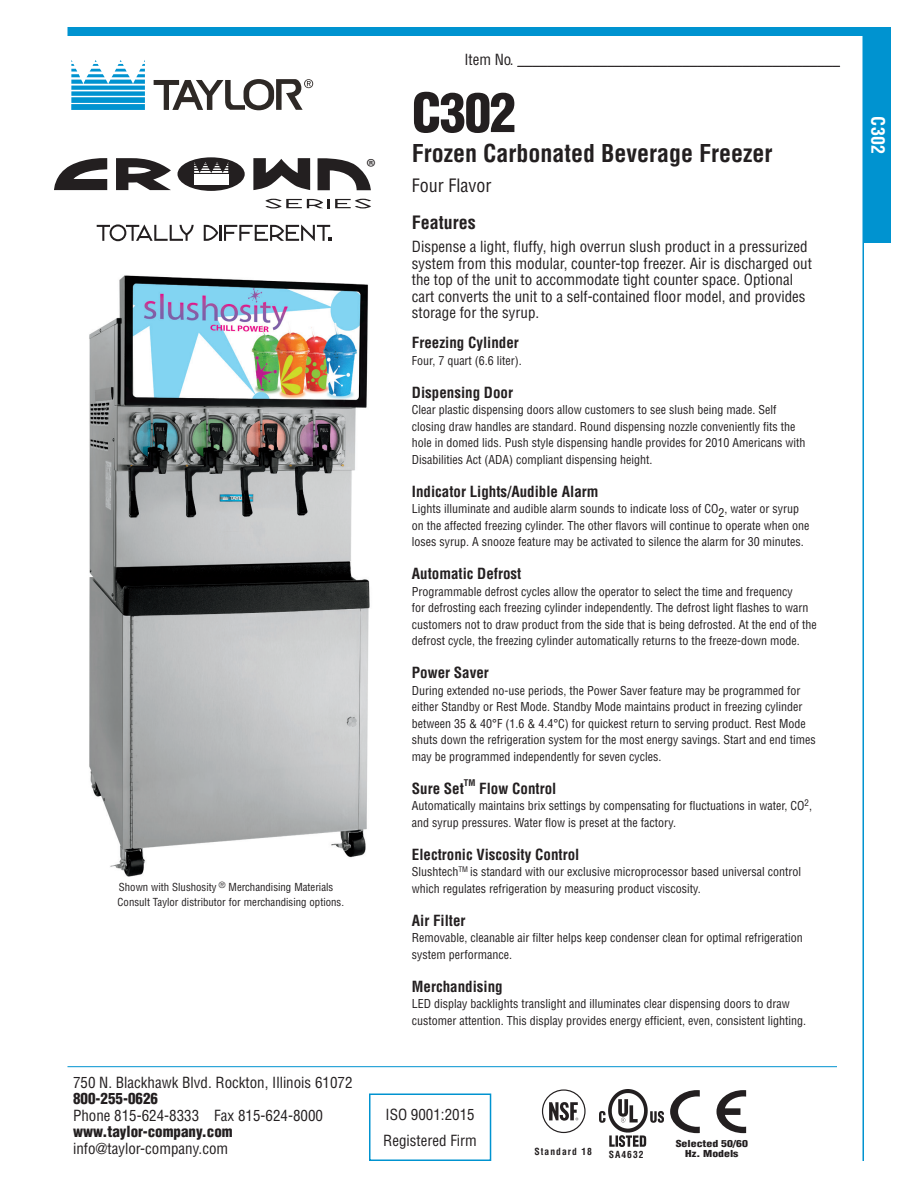
<style>
.page{position:relative;width:918px;height:1188px;background:#fff}
.page>*{position:absolute;margin:0;border:0;box-sizing:border-box;transform-origin:0 0}
.Model_Number{font:900 condensed 52.5px "Helvetica";color:#231f20}
.Model_Description_Li{font:700 condensed 24px "Helvetica";color:#231f20}
.t1{font:23.55px "Myriad Pro";color:#231f20}
.Model_Description_Li-2{font:condensed 18px "Helvetica";color:#231f20}
.Features_Header{font:700 condensed 18px "Helvetica";color:#231f20}
.Side_Bar_Model_Numbe{font:700 condensed 18px "Helvetica";color:#fff}
.Features_Body{font:condensed 15px/16.5px "Helvetica";color:#231f20}
.List_Header{font:700 condensed 15px "Helvetica";color:#231f20}
.t2{font:condensed 15px "Helvetica LT Std";color:#231f20}
.t3{font:900 condensed 15px "Helvetica LT Std";color:#231f20}
.List_Body{font:condensed 12px/16.5px "Helvetica";color:#231f20}
.t4{font:condensed 10.8px "Helvetica";color:#231f20}
.t5{font:700 condensed 9.6px "Helvetica";letter-spacing:.11em;color:#231f20}
.t6{font:900 condensed 9.45px/9.6px "Helvetica LT Std";color:#231f20;text-align:center;scale:1.25 1}
.List_Header-2{font:700 condensed 9px "Helvetica";color:#231f20}
</style>
<div class="page">
<div style="left:68px;top:27px;width:823px;height:9px;background:#0093d0"></div>
<hr style="left:68px;top:1066px;width:769px;height:1px;background:#0093d0">
<hr style="left:862px;top:27px;width:2px;height:1134px;background:#0093d0">
<div style="left:864px;top:27px;width:27px;height:216px;background:#0093d0"></div>
<hr style="left:517px;top:66px;width:323px;height:1px;background:#231f20">
<img style="left:89px;top:275px;width:281px;height:602px">
<svg style="left:116px;top:158px;width:55px;height:32px"></svg>
<svg style="left:54px;top:158px;width:53px;height:32px"></svg>
<div style="left:177px;top:157px;width:68px;height:34px;background:#231f20;border-radius:50%"></div>
<svg style="left:253px;top:158px;width:57px;height:32px"></svg>
<svg style="left:318px;top:158px;width:53px;height:32px"></svg>
<svg style="left:265px;top:199px;width:106px;height:9px"></svg>
<svg style="left:194px;top:162px;width:35px;height:11px"></svg>
<hr style="left:194px;top:182px;width:34px;height:3px;background:#fff">
<hr style="left:194px;top:179px;width:34px;height:3px;background:#fff">
<hr style="left:194px;top:174px;width:34px;height:2px;background:#fff">
<hr style="left:194px;top:176px;width:34px;height:3px;background:#fff">
<svg style="left:97px;top:224px;width:97px;height:17px"></svg>
<svg style="left:204px;top:224px;width:128px;height:17px"></svg>
<div style="left:369px;top:1094px;width:122px;height:67px;border:2px solid #0093d0"></div>
<svg style="left:71px;top:60px;width:74px;height:50px"></svg>
<svg style="left:154px;top:79px;width:159px;height:31px"></svg>
<div style="left:542px;top:1089px;width:44px;height:44px;border:1px solid #231f20;border-radius:50%"></div>
<svg style="left:549px;top:1102px;width:29px;height:19px"></svg>
<img style="left:599px;top:1089px;width:65px;height:58px">
<svg style="left:670px;top:1090px;width:30px;height:43px"></svg>
<svg style="left:716px;top:1090px;width:30px;height:43px"></svg>
<p class="t1" style="left:366px;top:152px;width:11px">®</p>
<p class="t4" style="left:119px;top:880px;width:216px">Shown with Slushosity <sup>®</sup> Merchandising Materials</p>
<p class="t4" style="left:118px;top:895px;width:228px">Consult Taylor distributor for merchandising options.</p>
<p class="t2" style="left:464px;top:50px;width:377px">Item No. ___________________________________________</p>
<p class="Model_Number" style="left:412px;top:80px;width:106px">C302</p>
<p class="Model_Description_Li" style="left:412px;top:138px;width:362px">Frozen Carbonated Beverage Freezer</p>
<p class="Model_Description_Li-2" style="left:412px;top:174px;width:81px">Four Flavor</p>
<p class="Features_Header" style="left:412px;top:211px;width:65px">Features</p>
<p class="Features_Body" style="left:412px;top:238px;width:402px">Dispense a light, fluffy, high overrun slush product in a pressurized system from this modular, counter-top freezer. Air is discharged out the top of the unit to accommodate tight counter space. Optional cart converts the unit to a self-contained floor model, and provides storage for the syrup.</p>
<p class="List_Header" style="left:412px;top:333px;width:109px">Freezing Cylinder</p>
<p class="List_Body" style="left:412px;top:352px;width:112px">Four, 7 quart (6.6 liter).</p>
<p class="List_Header" style="left:412px;top:383px;width:103px">Dispensing Door</p>
<p class="List_Body" style="left:412px;top:401px;width:395px">Clear plastic dispensing doors allow customers to see slush being made. Self closing draw handles are standard. Round dispensing nozzle conveniently fits the hole in domed lids. Push style dispensing handle provides for 2010 Americans with Disabilities Act (ADA) compliant dispensing height.</p>
<p class="List_Header" style="left:412px;top:482px;width:188px">Indicator Lights/Audible Alarm</p>
<p class="List_Body" style="left:412px;top:500px;width:399px">Lights illuminate and audible alarm sounds to indicate loss of CO2, water or syrup on the affected freezing cylinder. The other flavors will continue to operate when one loses syrup. A snooze feature may be activated to silence the alarm for 30 minutes.</p>
<p class="List_Header" style="left:412px;top:564px;width:111px">Automatic Defrost</p>
<p class="List_Body" style="left:412px;top:583px;width:406px">Programmable defrost cycles allow the operator to select the time and frequency<br>for defrosting each freezing cylinder independently. The defrost light flashes to warn customers not to draw product from the side that is being defrosted. At the end of the defrost cycle, the freezing cylinder automatically returns to the freeze-down mode.</p>
<p class="List_Header" style="left:412px;top:663px;width:79px">Power Saver</p>
<p class="List_Body" style="left:412px;top:682px;width:405px">During extended no-use periods, the Power Saver feature may be programmed for either Standby or Rest Mode. Standby Mode maintains product in freezing cylinder between 35 &amp; 40°F (1.6 &amp; 4.4°C) for quickest return to serving product. Rest Mode shuts down the refrigeration system for the most energy savings. Start and end times may be programmed independently for seven cycles.</p>
<p class="List_Header" style="left:412px;top:779px;width:54px">Sure Set</p>
<p class="List_Header-2" style="left:464px;top:777px;width:13px">TM</p>
<p class="List_Header" style="left:479px;top:779px;width:79px">Flow Control</p>
<p class="List_Body" style="left:412px;top:797px;width:402px">Automatically maintains brix settings by compensating for fluctuations in water, CO<sup>2</sup>, and syrup pressures. Water flow is preset at the factory.</p>
<p class="List_Header" style="left:412px;top:845px;width:169px">Electronic Viscosity Control</p>
<p class="List_Body" style="left:412px;top:863px;width:391px">Slushtech<sup>TM</sup> is standard with our exclusive microprocessor based universal control which regulates refrigeration by measuring product viscosity.</p>
<p class="List_Header" style="left:412px;top:911px;width:55px">Air Filter</p>
<p class="List_Body" style="left:412px;top:929px;width:392px">Removable, cleanable air filter helps keep condenser clean for optimal refrigeration system performance.</p>
<p class="List_Header" style="left:412px;top:977px;width:92px">Merchandising</p>
<p class="List_Body" style="left:412px;top:995px;width:396px">LED display backlights translight and illuminates clear dispensing doors to draw customer attention. This display provides energy efficient, even, consistent lighting.</p>
<p class="t2" style="left:73px;top:1073px;width:281px">750 N. Blackhawk Blvd. Rockton, Illinois 61072</p>
<p class="t3" style="left:73px;top:1089px;width:86px">800-255-0626</p>
<p class="t2" style="left:73px;top:1106px;width:251px">Phone 815-624-8333 Fax 815-624-8000</p>
<p class="t3" style="left:73px;top:1122px;width:161px">www.taylor-company.com</p>
<p class="t2" style="left:73px;top:1139px;width:157px">info@taylor-company.com</p>
<p class="Features_Body" style="left:383px;top:1102px;width:95px;line-height:25.5px">ISO 9001:2015<br>Registered Firm</p>
<p class="t5" style="left:535px;top:1146px;width:59px">Standard 18</p>
<p class="t5" style="left:609px;top:1148px;width:36px">SA4632</p>
<p class="t6" style="left:676px;top:1139px;width:59px">Selected 50/60<br>Hz. Models</p>
<p class="Side_Bar_Model_Numbe" style="left:889px;top:116px;width:39px;rotate:90deg">C302</p>
</div>
